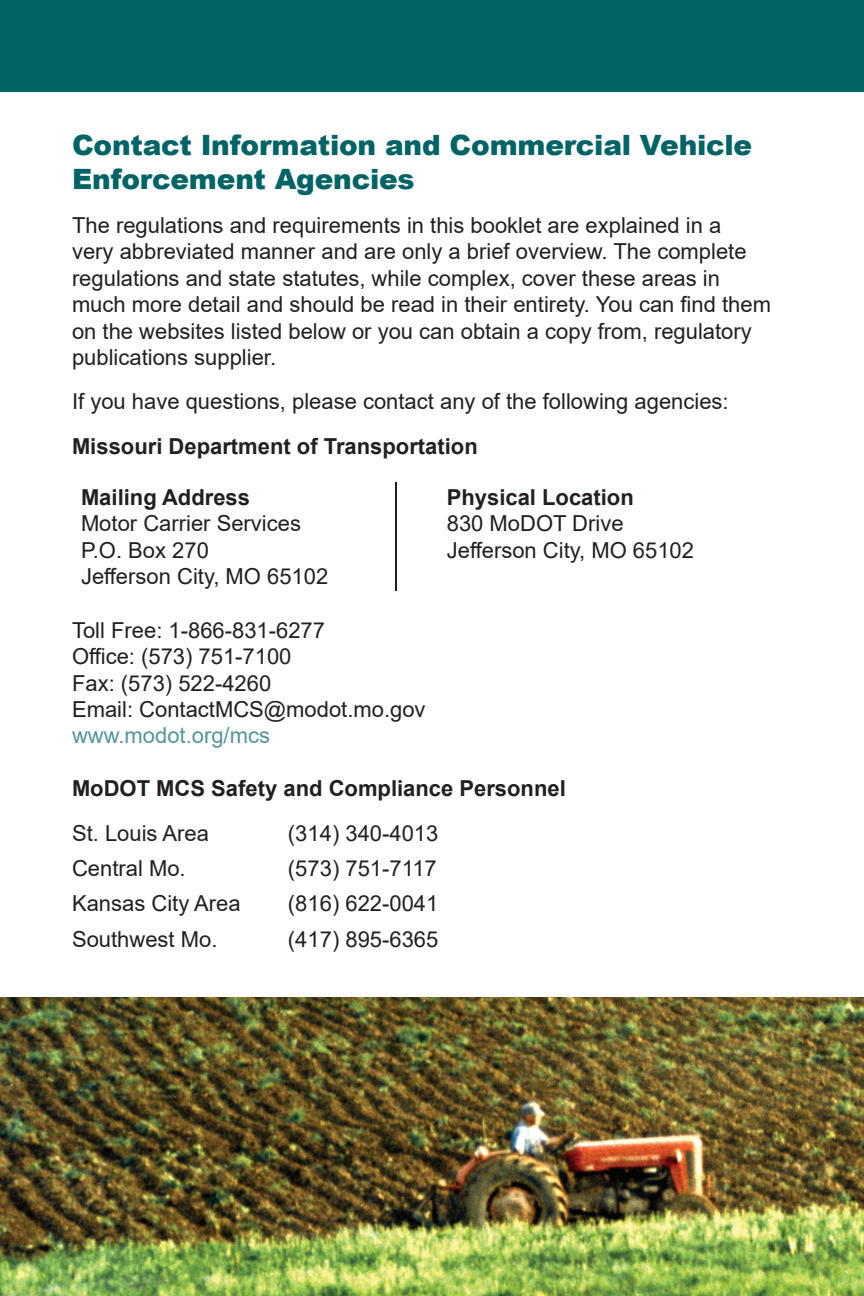
<style>
.page{position:relative;width:864px;height:1296px;background:#fff}
.page>*{position:absolute;margin:0;border:0;box-sizing:border-box;transform-origin:0 0}
.TITLES{font:900 28px/33.6px "Arial";letter-spacing:-.005em;color:#006467}
.t1{font:22px/26.4px "Arial";color:#231f20}
.t2{font:700 22px "Arial";color:#231f20}
.t3{font:22px "Arial";color:#55959b}
.s1{font-weight:700}
</style>
<div class="page">
<div style="left:0;top:0;width:864px;height:92px;background:#006467"></div>
<hr style="left:395px;top:482px;width:2px;height:109px;background:#231f20">
<img style="left:0;top:997px;width:864px;height:299px">
<p class="TITLES" style="left:72px;top:127px;width:682px">Contact Information and Commercial Vehicle<br>Enforcement Agencies</p>
<p class="t1" style="left:72px;top:212px;width:701px">The regulations and requirements in this booklet are explained in a<br>very abbreviated manner and are only a brief overview. The complete regulations and state statutes, while complex, cover these areas in much more detail and should be read in their entirety. You can find them on the websites listed below or you can obtain a copy from, regulatory publications supplier.</p>
<p class="t1" style="left:72px;top:388px;width:658px">If you have questions, please contact any of the following agencies:</p>
<p class="t2" style="left:72px;top:431px;width:407px">Missouri Department of Transportation</p>
<p class="t2" style="left:81px;top:482px;width:171px">Mailing Address</p>
<p class="t1" style="left:81px;top:510px;width:222px">Motor Carrier Services</p>
<p class="t1" style="left:81px;top:537px;width:130px">P.O. Box 270</p>
<p class="t1" style="left:81px;top:563px;width:249px">Jefferson City, MO 65102</p>
<p class="t1" style="left:447px;top:484px;width:249px"><span class="s1">Physical Location<br></span>830 MoDOT Drive<br>Jefferson City, MO 65102</p>
<p class="t1" style="left:72px;top:617px;width:255px">Toll Free: 1-866-831-6277</p>
<p class="t1" style="left:72px;top:643px;width:221px">Office: (573) 751-7100</p>
<p class="t1" style="left:72px;top:670px;width:201px">Fax: (573) 522-4260</p>
<p class="t1" style="left:72px;top:696px;width:355px">Email: ContactMCS@modot.mo.gov</p>
<p class="t3" style="left:72px;top:721px;width:200px">www.modot.org/mcs</p>
<p class="t2" style="left:72px;top:773px;width:495px">MoDOT MCS Safety and Compliance Personnel</p>
<p class="t1" style="left:72px;top:820px;width:138px">St. Louis Area</p>
<p class="t1" style="left:288px;top:820px;width:152px">(314) 340-4013</p>
<p class="t1" style="left:72px;top:855px;width:115px">Central Mo.</p>
<p class="t1" style="left:288px;top:855px;width:150px">(573) 751-7117</p>
<p class="t1" style="left:72px;top:890px;width:170px">Kansas City Area</p>
<p class="t1" style="left:288px;top:890px;width:152px">(816) 622-0041</p>
<p class="t1" style="left:72px;top:926px;width:147px">Southwest Mo.</p>
<p class="t1" style="left:288px;top:926px;width:152px">(417) 895-6365</p>
</div>
